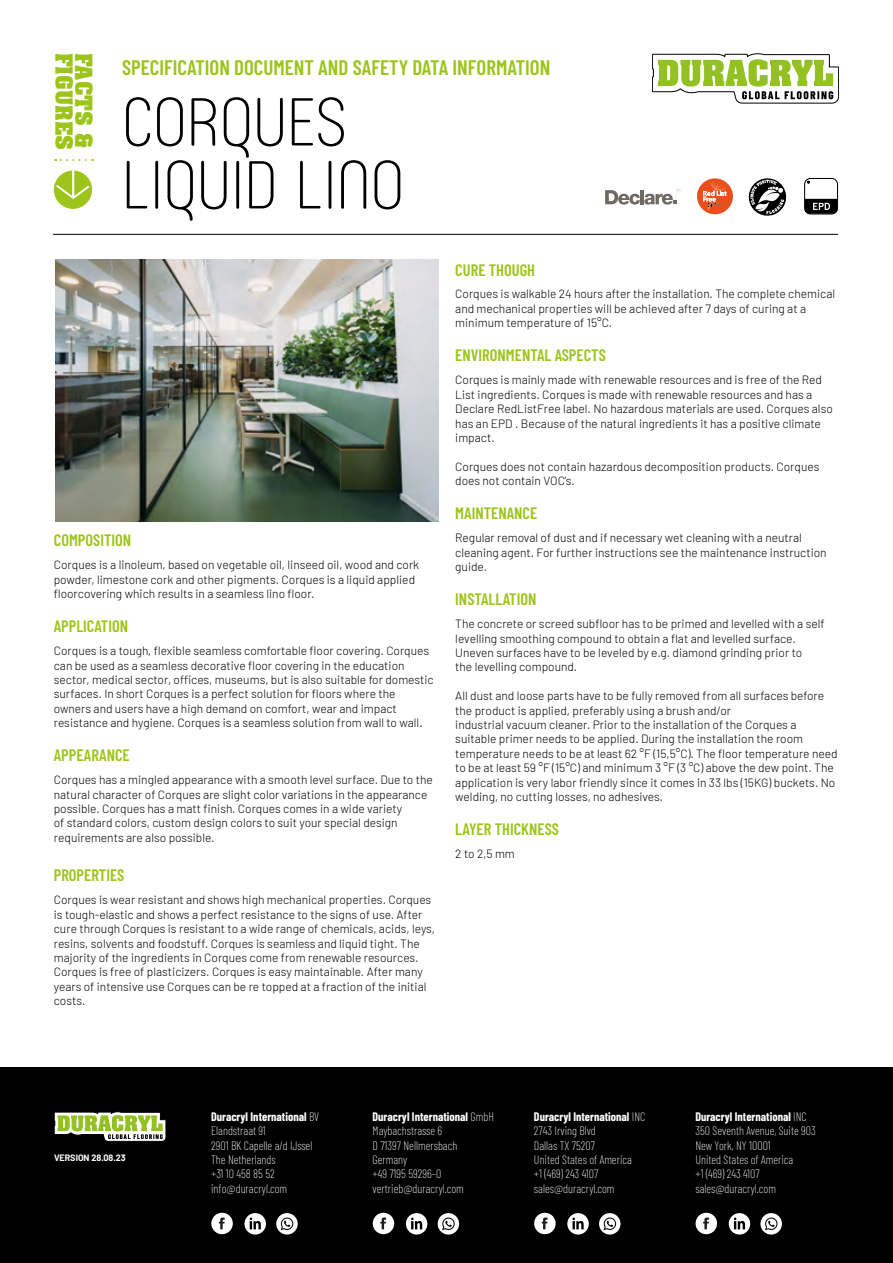
<style>
.page{position:relative;width:893px;height:1263px;background:#fff}
.page>*{position:absolute;margin:0;border:0;box-sizing:border-box;transform-origin:0 0}
.t1{font:300 67.5px/63px "Rotundus Rounded";color:#020203}
.t2{font:700 23.1px/19.5px "Aachen BT";color:#9dc41a}
.t3{font:600 21px "Barlow Condensed";color:#9dc41a}
.t4{font:600 16.5px "Barlow Condensed";color:#9dc41a}
.t5{font:300 12px/14.4px "Barlow";color:#000}
.t6{font:200 12px/14.4px "Barlow Condensed";color:#fff}
.t7{font:700 9px "Barlow";color:#fff}
.s1{font-weight:700}
</style>
<div class="page">
<svg style="left:54px;top:171px;width:38px;height:38px"></svg>
<svg style="left:55px;top:159px;width:31px;height:2px"></svg>
<svg style="left:697px;top:178px;width:36px;height:36px"></svg>
<hr style="left:53px;top:234px;width:785px;height:1px;background:#000">
<div style="left:0;top:1068px;width:893px;height:195px;background:#000"></div>
<svg style="left:748px;top:178px;width:39px;height:38px"></svg>
<svg style="left:605px;top:188px;width:77px;height:17px"></svg>
<div style="left:804px;top:178px;width:34px;height:36px;border:1px solid #000;border-radius:6px"></div>
<svg style="left:805px;top:199px;width:32px;height:15px"></svg>
<svg style="left:276px;top:1213px;width:22px;height:21px"></svg>
<svg style="left:281px;top:1217px;width:12px;height:13px"></svg>
<svg style="left:244px;top:1213px;width:22px;height:21px"></svg>
<svg style="left:250px;top:1217px;width:11px;height:12px"></svg>
<div style="left:211px;top:1213px;width:22px;height:21px;background:#fff;border-radius:50%"></div>
<svg style="left:219px;top:1217px;width:6px;height:12px"></svg>
<div style="left:438px;top:1213px;width:21px;height:21px;background:#fff;border-radius:50%"></div>
<svg style="left:442px;top:1217px;width:13px;height:13px"></svg>
<div style="left:406px;top:1213px;width:21px;height:21px;background:#fff;border-radius:50%"></div>
<svg style="left:411px;top:1217px;width:11px;height:12px"></svg>
<div style="left:373px;top:1213px;width:21px;height:21px;background:#fff;border-radius:50%"></div>
<svg style="left:380px;top:1217px;width:6px;height:12px"></svg>
<div style="left:599px;top:1213px;width:21px;height:21px;background:#fff;border-radius:50%"></div>
<svg style="left:603px;top:1217px;width:13px;height:13px"></svg>
<div style="left:567px;top:1213px;width:22px;height:21px;background:#fff;border-radius:50%"></div>
<svg style="left:572px;top:1217px;width:12px;height:12px"></svg>
<div style="left:534px;top:1213px;width:22px;height:21px;background:#fff;border-radius:50%"></div>
<svg style="left:542px;top:1217px;width:6px;height:12px"></svg>
<div style="left:760px;top:1213px;width:22px;height:21px;background:#fff;border-radius:50%"></div>
<svg style="left:765px;top:1217px;width:12px;height:13px"></svg>
<svg style="left:729px;top:1213px;width:21px;height:21px"></svg>
<svg style="left:734px;top:1217px;width:11px;height:12px"></svg>
<div style="left:696px;top:1213px;width:21px;height:21px;background:#fff;border-radius:50%"></div>
<svg style="left:703px;top:1217px;width:6px;height:12px"></svg>
<svg style="left:652px;top:54px;width:187px;height:49px"></svg>
<svg style="left:54px;top:1112px;width:112px;height:29px;background:#a3b47b"></svg>
<img style="left:55px;top:259px;width:384px;height:262px">
<h2 class="t2" style="left:94px;top:53px;width:99px;rotate:90deg">FACTS &amp;<br>FIGURES</h2>
<h3 class="t3" style="left:122px;top:52px;width:430px">SPECIFICATION DOCUMENT AND SAFETY DATA INFORMATION</h3>
<h1 class="t1" style="left:122px;top:91px;width:284px">CORQUES<br>LIQUID LINO</h1>
<h3 class="t4" style="left:54px;top:529px;width:79px">COMPOSITION</h3>
<p class="t5" style="left:54px;top:557px;width:367px">Corques is a linoleum, based on vegetable oil, linseed oil, wood and cork powder, limestone cork and other pigments. Corques is a liquid applied floorcovering which results in a seamless lino floor.</p>
<h3 class="t4" style="left:54px;top:614px;width:76px">APPLICATION</h3>
<p class="t5" style="left:54px;top:643px;width:381px">Corques is a tough, flexible seamless comfortable floor covering. Corques can be used as a seamless decorative floor covering in the education sector, medical sector, offices, museums, but is also suitable for domestic surfaces. In short Corques is a perfect solution for floors where the owners and users have a high demand on comfort, wear and impact resistance and hygiene. Corques is a seamless solution from wall to wall.</p>
<h3 class="t4" style="left:54px;top:744px;width:77px">APPEARANCE</h3>
<p class="t5" style="left:54px;top:772px;width:381px">Corques has a mingled appearance with a smooth level surface. Due to the natural character of Corques are slight color variations in the appearance possible. Corques has a matt finish. Corques comes in a wide variety<br>of standard colors, custom design colors to suit your special design requirements are also possible.</p>
<h3 class="t4" style="left:54px;top:864px;width:72px">PROPERTIES</h3>
<p class="t5" style="left:54px;top:892px;width:383px">Corques is wear resistant and shows high mechanical properties. Corques is tough-elastic and shows a perfect resistance to the signs of use. After cure through Corques is resistant to a wide range of chemicals, acids, leys, resins, solvents and foodstuff. Corques is seamless and liquid tight. The majority of the ingredients in Corques come from renewable resources.<br>Corques is free of plasticizers. Corques is easy maintainable. After many years of intensive use Corques can be re topped at a fraction of the initial costs.</p>
<h3 class="t4" style="left:455px;top:258px;width:81px">CURE THOUGH</h3>
<p class="t5" style="left:455px;top:286px;width:381px">Corques is walkable 24 hours after the installation. The complete chemical and mechanical properties will be achieved after 7 days of curing at a minimum temperature of 15°C.</p>
<h3 class="t4" style="left:455px;top:344px;width:152px">ENVIRONMENTAL ASPECTS</h3>
<p class="t5" style="left:455px;top:372px;width:379px">Corques is mainly made with renewable resources and is free of the Red List ingredients. Corques is made with renewable resources and has a Declare RedListFree label. No hazardous materials are used. Corques also has an EPD . Because of the natural ingredients it has a positive climate impact.</p>
<p class="t5" style="left:455px;top:458px;width:366px">Corques does not contain hazardous decomposition products. Corques does not contain VOC’s.</p>
<h3 class="t4" style="left:455px;top:502px;width:84px">MAINTENANCE</h3>
<p class="t5" style="left:455px;top:530px;width:373px">Regular removal of dust and if necessary wet cleaning with a neutral cleaning agent. For further instructions see the maintenance instruction guide.</p>
<h3 class="t4" style="left:455px;top:588px;width:83px">INSTALLATION</h3>
<p class="t5" style="left:455px;top:616px;width:371px">The concrete or screed subfloor has to be primed and levelled with a self levelling smoothing compound to obtain a flat and levelled surface.<br>Uneven surfaces have to be leveled by e.g. diamond grinding prior to<br>the levelling compound.</p>
<p class="t5" style="left:455px;top:688px;width:384px">All dust and loose parts have to be fully removed from all surfaces before the product is applied, preferably using a brush and/or<br>industrial vacuum cleaner. Prior to the installation of the Corques a suitable primer needs to be applied. During the installation the room temperature needs to be at least 62 °F (15,5°C). The floor temperature need to be at least 59 °F (15°C) and minimum 3 °F (3 °C) above the dew point. The application is very labor friendly since it comes in 33 lbs (15KG) buckets. No welding, no cutting losses, no adhesives.</p>
<h3 class="t4" style="left:455px;top:817px;width:105px">LAYER THICKNESS</h3>
<p class="t5" style="left:455px;top:846px;width:61px">2 to 2,5 mm</p>
<p class="t7" style="left:54px;top:1151px;width:73px">VERSION 28.08.23</p>
<p class="t6" style="left:211px;top:1108px;width:110px"><span class="s1">Duracryl International</span> BV<br>Elandstraat 91<br>2901 BK Capelle a/d IJssel<br>The Netherlands<br>+31 10 458 85 52 info@duracryl.com</p>
<p class="t6" style="left:373px;top:1108px;width:123px"><span class="s1">Duracryl International</span> GmbH<br>Maybachstrasse 6<br>D 71397 Nellmersbach<br>Germany<br>+49 7195 59296–0 vertrieb@duracryl.com</p>
<p class="t6" style="left:534px;top:1108px;width:113px"><span class="s1">Duracryl International</span> INC<br>2743 Irving Blvd<br>Dallas TX 75207<br>United States of America<br>+1 (469) 243 4107 sales@duracryl.com</p>
<p class="t6" style="left:695px;top:1108px;width:122px"><span class="s1">Duracryl International</span> INC<br>350 Seventh Avenue, Suite 903<br>New York, NY 10001<br>United States of America<br>+1 (469) 243 4107 sales@duracryl.com</p>
</div>
